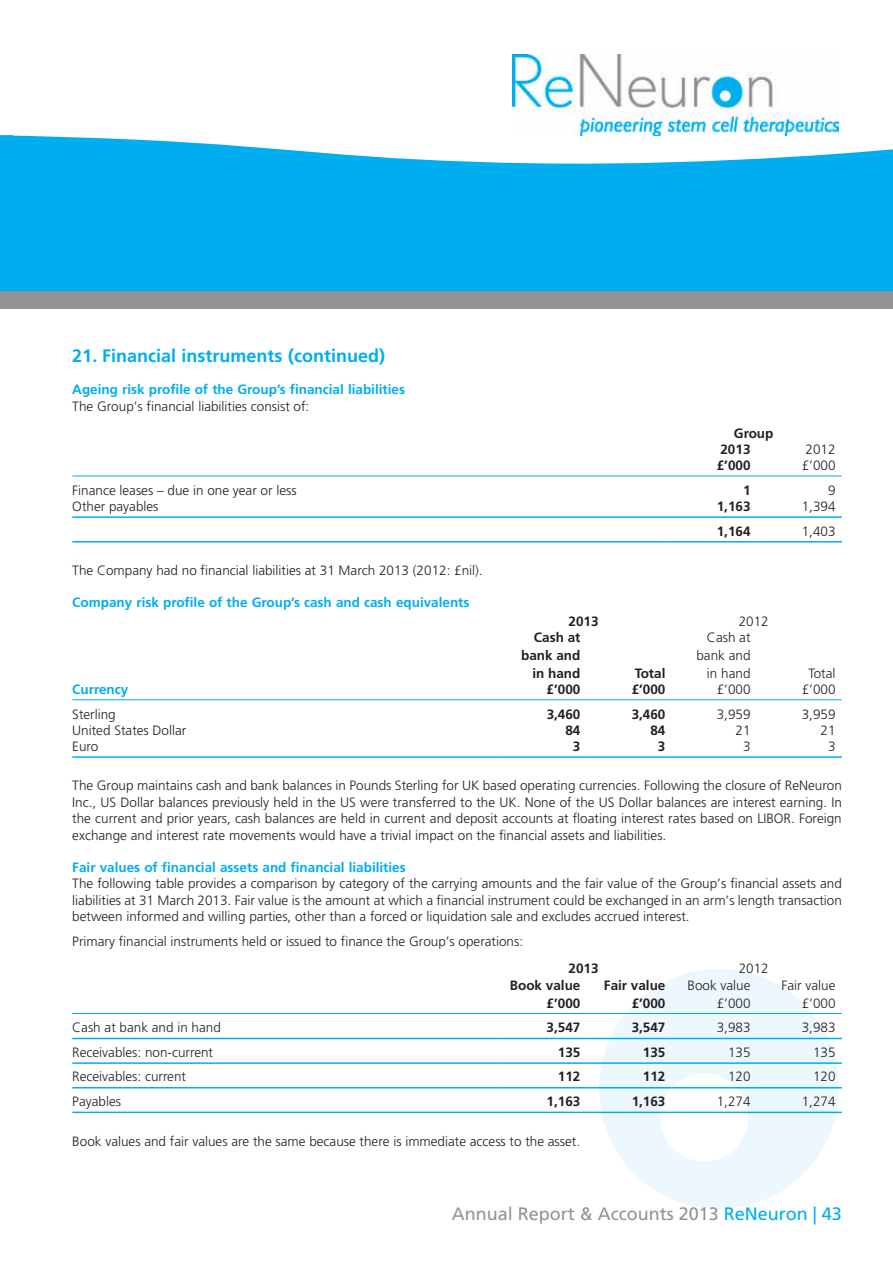
<style>
.page{position:relative;width:893px;height:1263px;background:#fff}
.page>*{position:absolute;margin:0;border:0;box-sizing:border-box;transform-origin:0 0}
.t1{font:18px "Frutiger LT Std";color:#919396}
.t2{font:700 18px "Frutiger LT Std";color:#00aeef}
.t3{font:300 13.5px/16.5px "Frutiger LT Std";color:#231f20;text-align:right}
.t4{font:700 13.5px "Frutiger LT Std";color:#00aeef}
.t5{font:700 13.5px/18px "Frutiger LT Std";color:#231f20;text-align:right}
.s1{color:#00aeef}
</style>
<div class="page">
<img style="left:513px;top:54px;width:326px;height:77px">
<svg style="left:0;top:131px;width:893px;height:160px;background:#23b9f1"></svg>
<div style="left:0;top:291px;width:893px;height:18px;background:#919396"></div>
<svg style="left:599px;top:969px;width:240px;height:240px;fill:#ecf8fd"></svg>
<hr style="left:72px;top:476px;width:600px;height:1px;background:#00aeef">
<hr style="left:672px;top:476px;width:85px;height:1px;background:#00aeef">
<hr style="left:757px;top:476px;width:85px;height:1px;background:#00aeef">
<hr style="left:72px;top:516px;width:600px;height:2px;background:#00aeef">
<hr style="left:672px;top:516px;width:85px;height:2px;background:#00aeef">
<hr style="left:757px;top:516px;width:85px;height:2px;background:#00aeef">
<hr style="left:72px;top:541px;width:600px;height:1px;background:#00aeef">
<hr style="left:672px;top:541px;width:85px;height:1px;background:#00aeef">
<hr style="left:757px;top:541px;width:85px;height:1px;background:#00aeef">
<hr style="left:72px;top:699px;width:430px;height:1px;background:#00aeef">
<hr style="left:502px;top:699px;width:85px;height:1px;background:#00aeef">
<hr style="left:587px;top:699px;width:85px;height:1px;background:#00aeef">
<hr style="left:672px;top:699px;width:85px;height:1px;background:#00aeef">
<hr style="left:757px;top:699px;width:85px;height:1px;background:#00aeef">
<hr style="left:72px;top:756px;width:430px;height:2px;background:#00aeef">
<hr style="left:502px;top:756px;width:85px;height:2px;background:#00aeef">
<hr style="left:587px;top:756px;width:85px;height:2px;background:#00aeef">
<hr style="left:672px;top:756px;width:85px;height:2px;background:#00aeef">
<hr style="left:757px;top:756px;width:85px;height:2px;background:#00aeef">
<hr style="left:72px;top:1013px;width:430px;height:1px;background:#00aeef">
<hr style="left:502px;top:1013px;width:85px;height:1px;background:#00aeef">
<hr style="left:587px;top:1013px;width:85px;height:1px;background:#00aeef">
<hr style="left:672px;top:1013px;width:85px;height:1px;background:#00aeef">
<hr style="left:757px;top:1013px;width:85px;height:1px;background:#00aeef">
<hr style="left:72px;top:1038px;width:430px;height:1px;background:#00aeef">
<hr style="left:502px;top:1038px;width:85px;height:1px;background:#00aeef">
<hr style="left:587px;top:1038px;width:85px;height:1px;background:#00aeef">
<hr style="left:672px;top:1038px;width:85px;height:1px;background:#00aeef">
<hr style="left:757px;top:1038px;width:85px;height:1px;background:#00aeef">
<hr style="left:72px;top:1062px;width:430px;height:2px;background:#00aeef">
<hr style="left:502px;top:1062px;width:85px;height:2px;background:#00aeef">
<hr style="left:587px;top:1062px;width:85px;height:2px;background:#00aeef">
<hr style="left:672px;top:1062px;width:85px;height:2px;background:#00aeef">
<hr style="left:757px;top:1062px;width:85px;height:2px;background:#00aeef">
<hr style="left:72px;top:1087px;width:430px;height:1px;background:#00aeef">
<hr style="left:502px;top:1087px;width:85px;height:1px;background:#00aeef">
<hr style="left:587px;top:1087px;width:85px;height:1px;background:#00aeef">
<hr style="left:672px;top:1087px;width:85px;height:1px;background:#00aeef">
<hr style="left:757px;top:1087px;width:85px;height:1px;background:#00aeef">
<hr style="left:72px;top:1112px;width:430px;height:1px;background:#00aeef">
<hr style="left:502px;top:1112px;width:85px;height:1px;background:#00aeef">
<hr style="left:587px;top:1112px;width:85px;height:1px;background:#00aeef">
<hr style="left:672px;top:1112px;width:85px;height:1px;background:#00aeef">
<hr style="left:757px;top:1112px;width:85px;height:1px;background:#00aeef">
<h1 class="t2" style="left:72px;top:345px;width:314px">21. Financial instruments (continued)</h1>
<p class="t4" style="left:72px;top:382px;width:334px">Ageing risk profile of the Group’s financial liabilities</p>
<p class="t3" style="left:72px;top:398px;width:239px">The Group’s financial liabilities consist of:</p>
<p class="t5" style="left:720px;top:425px;width:54px;line-height:16px;text-align:left;text-indent:13px">Group<br>2013</p>
<p class="t3" style="left:806px;top:441px;width:32px">2012</p>
<p class="t5" style="left:717px;top:456px;width:35px">£’000</p>
<p class="t3" style="left:802px;top:457px;width:35px">£’000</p>
<p class="t3" style="left:72px;top:482px;width:226px">Finance leases – due in one year or less</p>
<p class="t5" style="left:743px;top:481px;width:9px">1</p>
<p class="t3" style="left:828px;top:482px;width:9px">9</p>
<p class="t3" style="left:72px;top:498px;width:88px">Other payables</p>
<p class="t5" style="left:717px;top:497px;width:35px">1,163</p>
<p class="t3" style="left:802px;top:498px;width:35px">1,394</p>
<p class="t5" style="left:717px;top:522px;width:35px">1,164</p>
<p class="t3" style="left:802px;top:523px;width:35px">1,403</p>
<p class="t3" style="left:72px;top:562px;width:412px">The Company had no financial liabilities at 31 March 2013 (2012: £nil).</p>
<p class="t4" style="left:72px;top:594px;width:399px">Company risk profile of the Group’s cash and cash equivalents</p>
<p class="t5" style="left:569px;top:612px;width:32px">2013</p>
<p class="t3" style="left:739px;top:613px;width:32px">2012</p>
<p class="t5" style="left:521px;top:628px;width:61px">Cash at bank and in hand</p>
<p class="t3" style="left:696px;top:628px;width:56px;line-height:18px">Cash at bank and in hand</p>
<p class="t3" style="left:809px;top:665px;width:28px">Total</p>
<p class="t5" style="left:635px;top:664px;width:32px">Total</p>
<p class="t4" style="left:72px;top:681px;width:58px">Currency</p>
<p class="t5" style="left:547px;top:680px;width:35px">£’000</p>
<p class="t5" style="left:632px;top:680px;width:35px">£’000</p>
<p class="t3" style="left:717px;top:681px;width:35px">£’000</p>
<p class="t3" style="left:802px;top:681px;width:35px">£’000</p>
<p class="t3" style="left:72px;top:706px;width:45px">Sterling</p>
<p class="t5" style="left:547px;top:705px;width:35px">3,460</p>
<p class="t5" style="left:632px;top:705px;width:35px">3,460</p>
<p class="t3" style="left:717px;top:706px;width:35px">3,959</p>
<p class="t3" style="left:802px;top:706px;width:35px">3,959</p>
<p class="t3" style="left:72px;top:722px;width:116px">United States Dollar</p>
<p class="t5" style="left:565px;top:721px;width:17px">84</p>
<p class="t5" style="left:650px;top:721px;width:17px">84</p>
<p class="t3" style="left:735px;top:722px;width:17px">21</p>
<p class="t3" style="left:821px;top:722px;width:17px">21</p>
<p class="t3" style="left:72px;top:738px;width:28px">Euro</p>
<p class="t5" style="left:573px;top:737px;width:9px">3</p>
<p class="t5" style="left:658px;top:737px;width:9px">3</p>
<p class="t3" style="left:743px;top:738px;width:9px">3</p>
<p class="t3" style="left:828px;top:738px;width:9px">3</p>
<p class="t3" style="left:72px;top:778px;width:771px;text-align:justify">The Group maintains cash and bank balances in Pounds Sterling for UK based operating currencies. Following the closure of ReNeuron Inc., US Dollar balances previously held in the US were transferred to the UK. None of the US Dollar balances are interest earning. In the current and prior years, cash balances are held in current and deposit accounts at floating interest rates based on LIBOR. Foreign exchange and interest rate movements would have a trivial impact on the financial assets and liabilities.</p>
<p class="t4" style="left:72px;top:859px;width:335px">Fair values of financial assets and financial liabilities</p>
<p class="t3" style="left:72px;top:876px;width:771px;text-align:justify">The following table provides a comparison by category of the carrying amounts and the fair value of the Group’s financial assets and liabilities at 31 March 2013. Fair value is the amount at which a financial instrument could be exchanged in an arm’s length transaction between informed and willing parties, other than a forced or liquidation sale and excludes accrued interest.</p>
<p class="t3" style="left:72px;top:934px;width:452px">Primary financial instruments held or issued to finance the Group’s operations:</p>
<p class="t5" style="left:569px;top:960px;width:32px">2013</p>
<p class="t3" style="left:739px;top:961px;width:32px">2012</p>
<p class="t5" style="left:510px;top:976px;width:72px">Book value £’000</p>
<p class="t5" style="left:604px;top:976px;width:63px">Fair value £’000</p>
<p class="t3" style="left:687px;top:976px;width:65px;line-height:18px">Book value £’000</p>
<p class="t3" style="left:782px;top:976px;width:55px;line-height:18px">Fair value £’000</p>
<p class="t3" style="left:72px;top:1019px;width:150px">Cash at bank and in hand</p>
<p class="t5" style="left:547px;top:1019px;width:35px">3,547</p>
<p class="t5" style="left:632px;top:1019px;width:35px">3,547</p>
<p class="t3" style="left:717px;top:1019px;width:35px">3,983</p>
<p class="t3" style="left:802px;top:1019px;width:35px">3,983</p>
<p class="t3" style="left:72px;top:1044px;width:142px">Receivables: non-current</p>
<p class="t5" style="left:558px;top:1043px;width:24px">135</p>
<p class="t5" style="left:643px;top:1043px;width:24px">135</p>
<p class="t3" style="left:728px;top:1044px;width:24px">135</p>
<p class="t3" style="left:813px;top:1044px;width:24px">135</p>
<p class="t3" style="left:72px;top:1069px;width:115px">Receivables: current</p>
<p class="t5" style="left:558px;top:1068px;width:24px">112</p>
<p class="t5" style="left:643px;top:1068px;width:24px">112</p>
<p class="t3" style="left:728px;top:1069px;width:24px">120</p>
<p class="t3" style="left:813px;top:1069px;width:24px">120</p>
<p class="t3" style="left:72px;top:1093px;width:50px">Payables</p>
<p class="t5" style="left:547px;top:1092px;width:35px">1,163</p>
<p class="t5" style="left:632px;top:1092px;width:35px">1,163</p>
<p class="t3" style="left:717px;top:1093px;width:35px">1,274</p>
<p class="t3" style="left:802px;top:1093px;width:35px">1,274</p>
<p class="t3" style="left:72px;top:1133px;width:509px">Book values and fair values are the same because there is immediate access to the asset.</p>
<h1 class="t1" style="left:452px;top:1204px;width:392px">Annual Report &amp; Accounts 2013 <span class="s1">ReNeuron | 43</span></h1>
</div>
